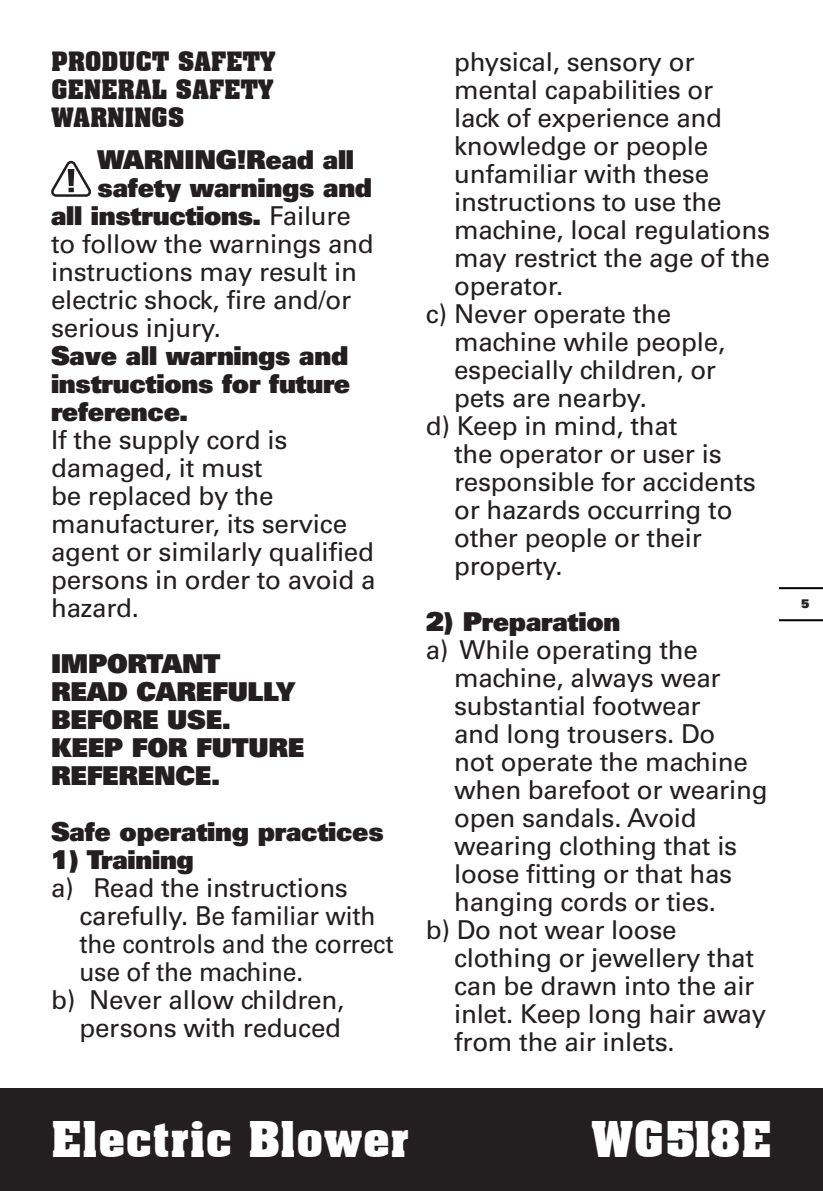
<style>
.page{position:relative;width:823px;height:1191px;background:#fff}
.page>*{position:absolute;margin:0;border:0;box-sizing:border-box;transform-origin:0 0}
.t1{font:700 48px "Aachen BT";color:#fff}
.t2{font:26px/28px "Univers";letter-spacing:-.01em;color:#231f20}
.t3{font:900 26px/28px "Univers";letter-spacing:-.01em;color:#231f20}
.t4{font:700 26px/28px "Aachen BT";letter-spacing:-.01em;color:#231f20}
.t5{font:900 12px "Univers";color:#231f20}
.s1{font-weight:400}
</style>
<div class="page">
<div style="left:1px;top:1089px;width:821px;height:102px;background:#231f20"></div>
<hr style="left:779px;top:619px;width:43px;height:2px;background:#000">
<hr style="left:779px;top:587px;width:43px;height:2px;background:#000">
<div style="left:0;top:1089px;width:16px;height:102px;background:#231f20"></div>
<svg style="left:51px;top:161px;width:40px;height:36px"></svg>
<p class="t4" style="left:51px;top:47px;width:226px">PRODUCT SAFETY</p>
<p class="t4" style="left:51px;top:75px;width:224px">GENERAL SAFETY<br>WARNINGS</p>
<p class="t3" style="left:97px;top:145px;width:258px">WARNING!Read all</p>
<p class="t3" style="left:97px;top:173px;width:276px">safety warnings and</p>
<p class="t3" style="left:51px;top:201px;width:301px">all instructions. <span class="s1">Failure</span></p>
<p class="t2" style="left:51px;top:230px;width:324px">to follow the warnings and</p>
<p class="t2" style="left:51px;top:258px;width:307px">instructions may result in</p>
<p class="t2" style="left:51px;top:286px;width:301px">electric shock, fire and/or</p>
<p class="t2" style="left:51px;top:314px;width:171px">serious injury.</p>
<p class="t3" style="left:51px;top:341px;width:300px;text-align:justify">Save all warnings and instructions for future reference.</p>
<p class="t2" style="left:51px;top:426px;width:326px">If the supply cord is damaged, it must<br>be replaced by the manufacturer, its service agent or similarly qualified persons in order to avoid a hazard.</p>
<p class="t3" style="left:51px;top:649px;width:171px">IMPORTANT</p>
<p class="t3" style="left:51px;top:677px;width:245px">READ CAREFULLY<br>BEFORE USE.</p>
<p class="t3" style="left:51px;top:733px;width:254px">KEEP FOR FUTURE<br>REFERENCE.</p>
<p class="t3" style="left:51px;top:817px;width:334px">Safe operating practices</p>
<p class="t3" style="left:51px;top:845px;width:144px">1) Training</p>
<p class="t2" style="left:79px;top:874px;width:315px;text-indent:-28px">a) Read the instructions carefully. Be familiar with the controls and the correct use of the machine.</p>
<p class="t2" style="left:51px;top:986px;width:294px;text-align:right">b) Never allow children, persons with reduced</p>
<p class="t2" style="left:454px;top:47px;width:317px">physical, sensory or mental capabilities or<br>lack of experience and knowledge or people unfamiliar with these instructions to use the machine, local regulations may restrict the age of the operator.</p>
<p class="t2" style="left:454px;top:299px;width:272px;text-indent:-28px">c) Never operate the machine while people, especially children, or pets are nearby.</p>
<p class="t2" style="left:454px;top:411px;width:303px;text-indent:-28px">d) Keep in mind, that<br>the operator or user is responsible for accidents or hazards occurring to other people or their property.</p>
<p class="t3" style="left:425px;top:606px;width:196px">2) Preparation</p>
<p class="t2" style="left:454px;top:635px;width:315px;text-indent:-28px">a) While operating the machine, always wear substantial footwear<br>and long trousers. Do<br>not operate the machine when barefoot or wearing open sandals. Avoid wearing clothing that is loose fitting or that has hanging cords or ties.</p>
<p class="t2" style="left:454px;top:915px;width:313px;text-indent:-28px">b) Do not wear loose clothing or jewellery that can be drawn into the air inlet. Keep long hair away from the air inlets.</p>
<h1 class="t1" style="left:51px;top:1109px;width:359px">Electric Blower</h1>
<h1 class="t1" style="left:590px;top:1109px;width:182px">WG518E</h1>
<p class="t5" style="left:800px;top:595px;width:10px">5</p>
</div>
